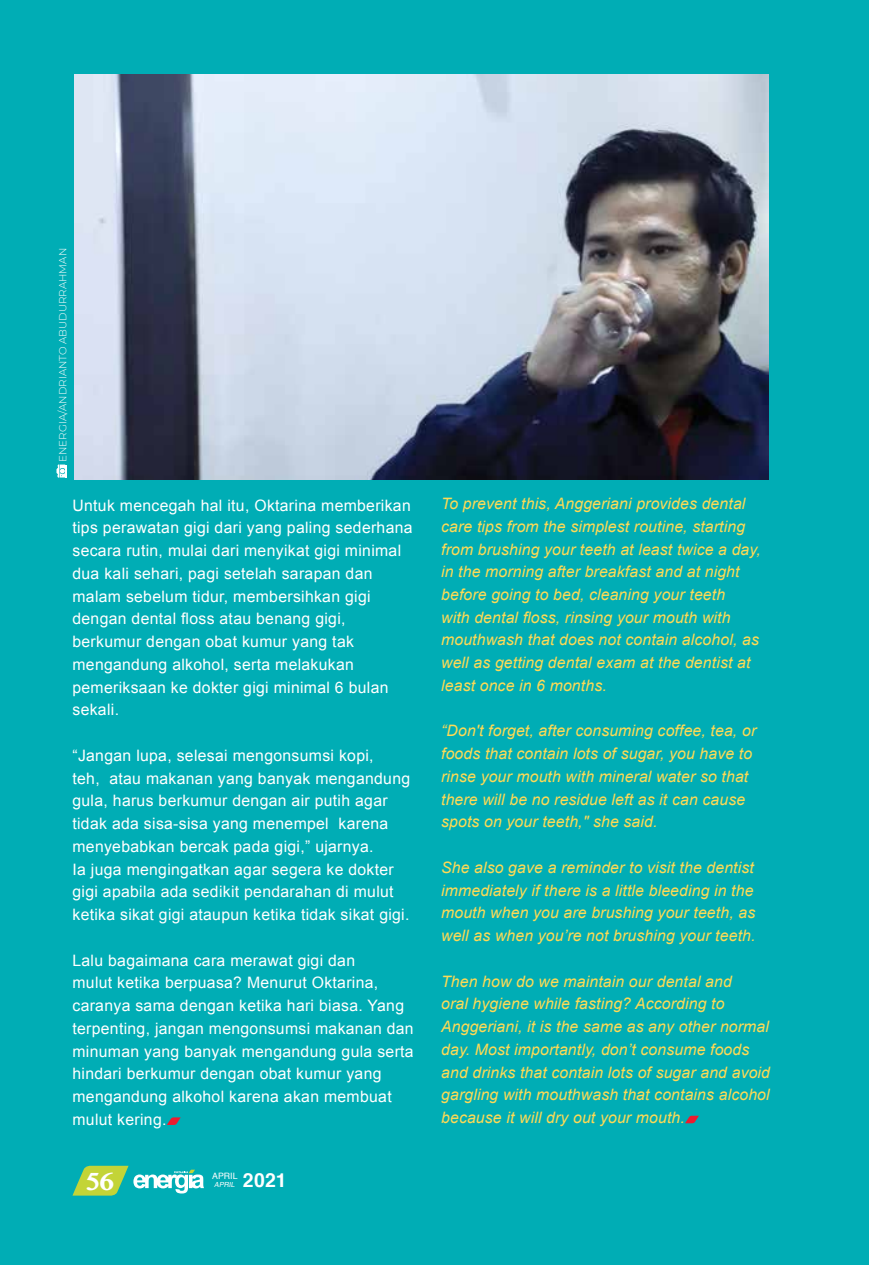
<style>
.page{position:relative;width:869px;height:1265px;background:#fff}
.page>*{position:absolute;margin:0;border:0;box-sizing:border-box;transform-origin:0 0}
.t1{font:700 26.25px "Myanmar MN";color:#fff}
.t2{font:700 19.43px "Helvetica";color:#fff}
.t3{font:italic 15.75px/22.8px "Arial";letter-spacing:.01em;color:#ffda55}
.t4{font:15.75px/22.8px "Arial";letter-spacing:.02em;color:#fff}
.t5{font:300 10.33px "Montserrat";color:#fff}
.t6{font:8.75px "Helvetica";letter-spacing:.015em;color:#fff}
.t7{font:italic 7px "Helvetica";color:#fff}
</style>
<div class="page">
<hr style="left:868px;top:0;width:1px;height:651px;background:#00adb5">
<svg style="left:868px;top:1106px;width:1px;height:159px"></svg>
<div style="left:0;top:0;width:868px;height:1265px;background:#00adb5"></div>
<svg style="left:72px;top:1166px;width:132px;height:30px"></svg>
<svg style="left:167px;top:1117px;width:14px;height:8px"></svg>
<svg style="left:685px;top:1116px;width:13px;height:7px"></svg>
<img style="left:74px;top:74px;width:694px;height:406px">
<svg style="left:56px;top:465px;width:10px;height:13px"></svg>
<p class="t5" style="left:56px;top:462px;width:215px;rotate:-90deg">ENERGIA/ANDRIANTO ABUDURRAHMAN</p>
<p class="t4" style="left:72px;top:494px;width:341px">Untuk mencegah hal itu, Oktarina memberikan tips perawatan gigi dari yang paling sederhana secara rutin, mulai dari menyikat gigi minimal dua kali sehari, pagi setelah sarapan dan malam sebelum tidur, membersihkan gigi dengan dental floss atau benang gigi, berkumur dengan obat kumur yang tak mengandung alkohol, serta melakukan pemeriksaan ke dokter gigi minimal 6 bulan sekali.</p>
<p class="t4" style="left:72px;top:744px;width:339px">“Jangan lupa, selesai mengonsumsi kopi,<br>teh, atau makanan yang banyak mengandung gula, harus berkumur dengan air putih agar tidak ada sisa-sisa yang menempel karena menyebabkan bercak pada gigi,” ujarnya.<br>Ia juga mengingatkan agar segera ke dokter gigi apabila ada sedikit pendarahan di mulut ketika sikat gigi ataupun ketika tidak sikat gigi.</p>
<p class="t4" style="left:72px;top:949px;width:342px">Lalu bagaimana cara merawat gigi dan<br>mulut ketika berpuasa? Menurut Oktarina, caranya sama dengan ketika hari biasa. Yang terpenting, jangan mengonsumsi makanan dan minuman yang banyak mengandung gula serta hindari berkumur dengan obat kumur yang mengandung alkohol karena akan membuat mulut kering.</p>
<h1 class="t1" style="left:86px;top:1166px;width:30px">56</h1>
<p class="t2" style="left:243px;top:1165px;width:45px">2021</p>
<p class="t6" style="left:212px;top:1169px;width:27px">APRIL</p>
<p class="t7" style="left:214px;top:1179px;width:24px">APRIL</p>
<p class="t3" style="left:441px;top:492px;width:321px">To prevent this, Anggeriani provides dental care tips from the simplest routine, starting from brushing your teeth at least twice a day, in the morning after breakfast and at night before going to bed, cleaning your teeth<br>with dental floss, rinsing your mouth with mouthwash that does not contain alcohol, as well as getting dental exam at the dentist at least once in 6 months.</p>
<p class="t3" style="left:441px;top:720px;width:316px">“Don't forget, after consuming coffee, tea, or foods that contain lots of sugar, you have to rinse your mouth with mineral water so that there will be no residue left as it can cause spots on your teeth," she said.</p>
<p class="t3" style="left:441px;top:856px;width:316px">She also gave a reminder to visit the dentist immediately if there is a little bleeding in the mouth when you are brushing your teeth, as well as when you’re not brushing your teeth.</p>
<p class="t3" style="left:441px;top:970px;width:330px">Then how do we maintain our dental and<br>oral hygiene while fasting? According to Anggeriani, it is the same as any other normal day. Most importantly, don’t consume foods and drinks that contain lots of sugar and avoid gargling with mouthwash that contains alcohol because it will dry out your mouth.</p>
</div>
